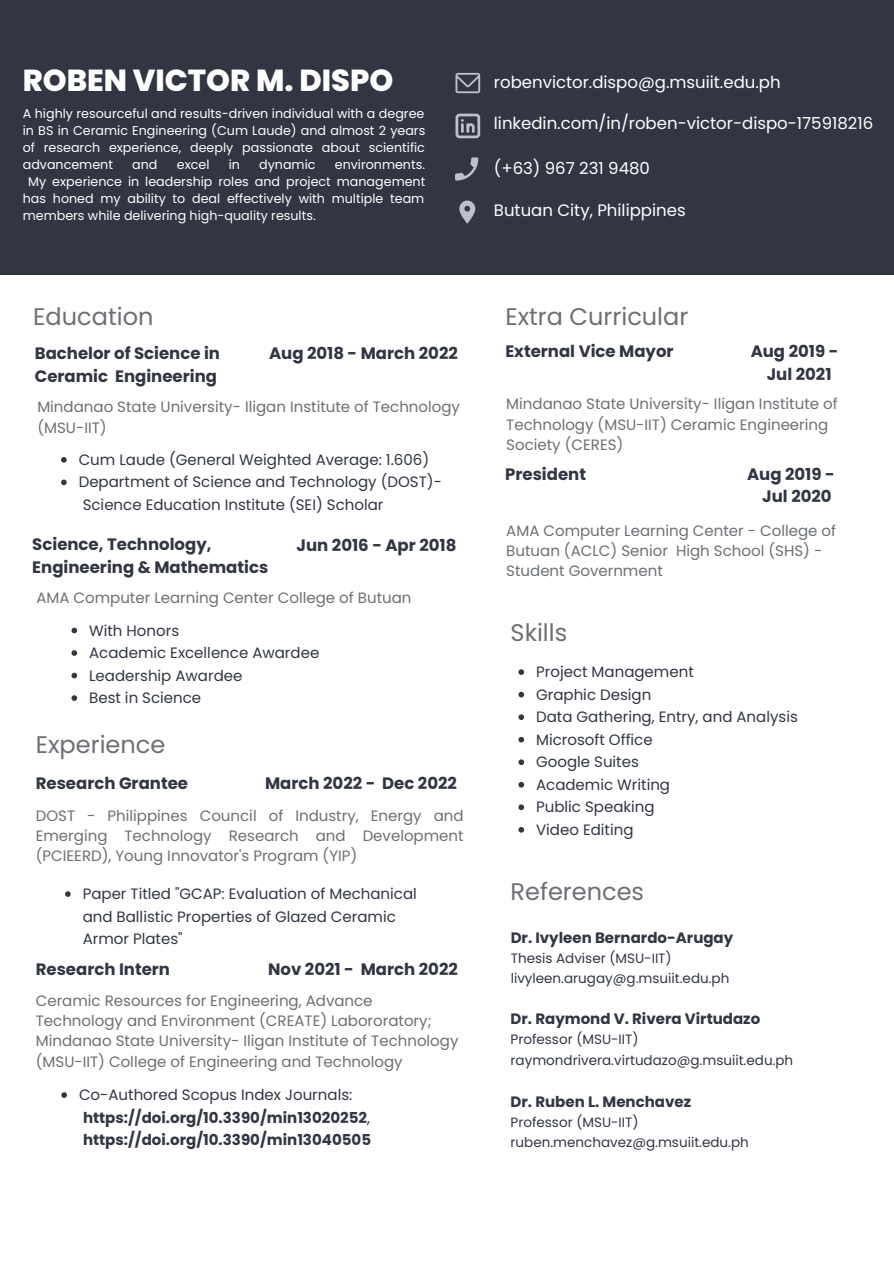
<style>
.page{position:relative;width:894px;height:1264px;background:#fff}
.page>*{position:absolute;margin:0;border:0;box-sizing:border-box;transform-origin:0 0}
.t1{font:800 30.45px "Poppins";color:#fff}
.t2{font:24px "Poppins";color:#6c7074}
.t3{font:700 16.5px/22.5px "Poppins";color:#313642;text-align:center}
.t4{font:16.5px "Poppins";color:#fff}
.t5{font:15px/20.2px "Poppins";color:#6c7074}
.t6{font:15px/22.5px "Poppins";color:#313642}
.t7{font:700 15px/22.5px "Poppins";color:#313642}
.t8{font:13.5px/20.2px "Poppins";color:#313642}
.t9{font:12.75px/17px "Poppins";color:#fff;text-align:justify}
.s1{font-weight:400}
</style>
<div class="page">
<svg style="left:518px;top:669px;width:6px;height:6px"></svg>
<svg style="left:518px;top:691px;width:6px;height:6px"></svg>
<svg style="left:518px;top:714px;width:6px;height:6px"></svg>
<svg style="left:518px;top:737px;width:6px;height:5px"></svg>
<svg style="left:518px;top:759px;width:6px;height:6px"></svg>
<svg style="left:518px;top:782px;width:6px;height:5px"></svg>
<svg style="left:518px;top:804px;width:6px;height:6px"></svg>
<svg style="left:518px;top:827px;width:6px;height:5px"></svg>
<div style="left:0;top:0;width:893px;height:275px;background:#313642"></div>
<svg style="left:455px;top:157px;width:23px;height:24px"></svg>
<svg style="left:459px;top:200px;width:16px;height:24px"></svg>
<svg style="left:455px;top:73px;width:25px;height:20px"></svg>
<svg style="left:455px;top:114px;width:25px;height:24px"></svg>
<svg style="left:71px;top:627px;width:6px;height:6px"></svg>
<svg style="left:71px;top:650px;width:6px;height:6px"></svg>
<svg style="left:71px;top:672px;width:6px;height:6px"></svg>
<svg style="left:71px;top:695px;width:6px;height:6px"></svg>
<svg style="left:61px;top:457px;width:6px;height:5px"></svg>
<svg style="left:61px;top:479px;width:6px;height:6px"></svg>
<svg style="left:65px;top:891px;width:6px;height:5px"></svg>
<svg style="left:61px;top:1092px;width:6px;height:5px"></svg>
<h1 class="t1" style="left:23px;top:59px;width:372px">ROBEN VICTOR M. DISPO</h1>
<p class="t9" style="left:23px;top:105px;width:404px">A highly resourceful and results-driven individual with a degree in BS in Ceramic Engineering (Cum Laude) and almost 2 years of research experience, deeply passionate about scientific advancement</p>
<p class="t9" style="left:132px;top:156px;width:27px">and</p>
<p class="t9" style="left:177px;top:156px;width:34px">excel</p>
<p class="t9" style="left:229px;top:156px;width:13px">in</p>
<p class="t9" style="left:259px;top:156px;width:58px">dynamic</p>
<p class="t9" style="left:335px;top:156px;width:92px">environments.</p>
<p class="t9" style="left:28px;top:173px;width:398px">My experience in leadership roles and project management</p>
<p class="t9" style="left:23px;top:190px;width:403px">has honed my ability to deal effectively with multiple team</p>
<p class="t9" style="left:23px;top:207px;width:294px">members while delivering high-quality results.</p>
<p class="t4" style="left:493px;top:71px;width:288px">robenvictor.dispo@g.msuiit.edu.ph</p>
<p class="t4" style="left:493px;top:112px;width:380px">linkedin.com/in/roben-victor-dispo-175918216</p>
<p class="t4" style="left:493px;top:157px;width:157px">(+63) 967 231 9480</p>
<p class="t4" style="left:493px;top:199px;width:193px">Butuan City, Philippines</p>
<h2 class="t2" style="left:33px;top:300px;width:122px">Education</h2>
<p class="t3" style="left:35px;top:342px;width:187px">Bachelor of Science in</p>
<p class="t3" style="left:269px;top:342px;width:190px">Aug 2018 - March 2022</p>
<p class="t3" style="left:35px;top:365px;width:184px">Ceramic Engineering</p>
<p class="t5" style="left:37px;top:397px;width:424px">Mindanao State University- Iligan Institute of Technology (MSU-IIT)</p>
<p class="t6" style="left:79px;top:448px;width:364px">Cum Laude (General Weighted Average: 1.606)<br>Department of Science and Technology (DOST)-<br>Science Education Institute (SEI) Scholar</p>
<p class="t3" style="left:32px;top:533px;width:181px">Science, Technology,</p>
<p class="t3" style="left:296px;top:534px;width:161px">Jun 2016 - Apr 2018</p>
<p class="t3" style="left:32px;top:555px;width:237px">Engineering &amp; Mathematics</p>
<p class="t5" style="left:36px;top:588px;width:376px">AMA Computer Learning Center College of Butuan</p>
<p class="t6" style="left:89px;top:619px;width:232px">With Honors<br>Academic Excellence Awardee<br>Leadership Awardee<br>Best in Science</p>
<h2 class="t2" style="left:36px;top:728px;width:131px">Experience</h2>
<p class="t3" style="left:36px;top:772px;width:154px">Research Grantee</p>
<p class="t3" style="left:265px;top:772px;width:193px">March 2022 - Dec 2022</p>
<p class="t5" style="left:36px;top:805px;width:429px;text-align:justify">DOST - Philippines Council of Industry, Energy and Emerging Technology Research and Development (PCIEERD), Young Innovator's Program (YIP)</p>
<p class="t6" style="left:83px;top:882px;width:335px">Paper Titled "GCAP: Evaluation of Mechanical and Ballistic Properties of Glazed Ceramic<br>Armor Plates"</p>
<p class="t3" style="left:36px;top:958px;width:136px">Research Intern</p>
<p class="t3" style="left:268px;top:958px;width:191px">Nov 2021 - March 2022</p>
<p class="t5" style="left:36px;top:990px;width:424px">Ceramic Resources for Engineering, Advance Technology and Environment (CREATE) Labororatory; Mindanao State University- Iligan Institute of Technology (MSU-IIT) College of Engineering and Technology</p>
<p class="t7" style="left:79px;top:1083px;width:293px"><span class="s1">Co-Authored Scopus Index Journals: </span>https://doi.org/10.3390/min13020252<span class="s1">, </span>https://doi.org/10.3390/min13040505</p>
<h2 class="t2" style="left:505px;top:300px;width:184px">Extra Curricular</h2>
<p class="t3" style="left:505px;top:340px;width:170px">External Vice Mayor</p>
<p class="t3" style="left:750px;top:340px;width:89px">Aug 2019 -<br>Jul 2021</p>
<p class="t5" style="left:506px;top:394px;width:333px">Mindanao State University- Iligan Institute of<br>Technology (MSU-IIT) Ceramic Engineering<br>Society (CERES)</p>
<p class="t3" style="left:505px;top:462px;width:82px">President</p>
<p class="t3" style="left:746px;top:462px;width:89px">Aug 2019 -</p>
<p class="t5" style="left:506px;top:520px;width:331px">AMA Computer Learning Center - College of<br>Butuan (ACLC) Senior High School (SHS) -<br>Student Government</p>
<p class="t3" style="left:762px;top:485px;width:71px">Jul 2020</p>
<h2 class="t2" style="left:510px;top:616px;width:58px">Skills</h2>
<p class="t6" style="left:536px;top:660px;width:263px">Project Management<br>Graphic Design<br>Data Gathering, Entry, and Analysis<br>Microsoft Office<br>Google Suites<br>Academic Writing<br>Public Speaking<br>Video Editing</p>
<h2 class="t2" style="left:510px;top:875px;width:135px">References</h2>
<p class="t7" style="left:510px;top:926px;width:224px">Dr. Ivyleen Bernardo-Arugay</p>
<p class="t8" style="left:510px;top:948px;width:220px">Thesis Adviser (MSU-IIT) livyleen.arugay@g.msuiit.edu.ph</p>
<p class="t7" style="left:510px;top:1007px;width:251px">Dr. Raymond V. Rivera Virtudazo</p>
<p class="t8" style="left:510px;top:1029px;width:284px">Professor (MSU-IIT) raymondrivera.virtudazo@g.msuiit.edu.ph</p>
<p class="t7" style="left:510px;top:1090px;width:182px">Dr. Ruben L. Menchavez</p>
<p class="t8" style="left:510px;top:1112px;width:240px">Professor (MSU-IIT) ruben.menchavez@g.msuiit.edu.ph</p>
</div>
